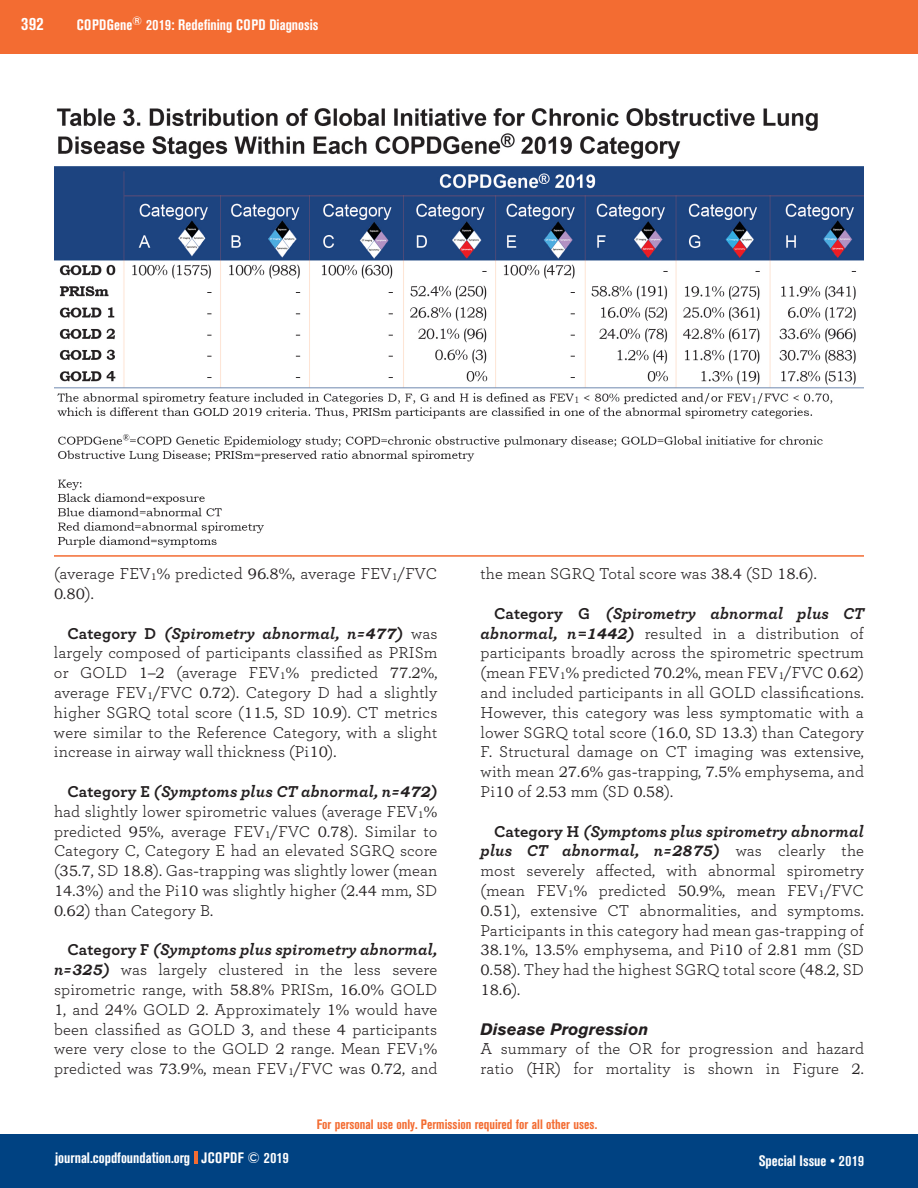
<style>
.page{position:relative;width:918px;height:1188px;background:#fff}
.page>*{position:absolute;margin:0;border:0;box-sizing:border-box;transform-origin:0 0}
.t1{font:700 condensed 18px "Akzidenz Grotesk BE";color:#fff}
.t2{font:16.5px/19.8px "Breathe";letter-spacing:.01em;color:#231f20;text-align:justify}
.t3{font:italic 700 16.5px "Akzidenz Grotesk BQ";color:#231f20}
.t4{font:700 condensed 15px "Akzidenz Grotesk BE";color:#fff}
.t5{font:15px "Bookman Old Style";color:#231f20}
.t6{font:700 condensed 13.5px "Akzidenz Grotesk BE";color:#f36c32}
.s1{font-family:"Bookman Old Style";font-size:9.6px}
.s2{font-family:"Bookman Old Style";font-size:15px}
.s3{font-family:"Breathe";font-size:16.5px}
.s4{font-weight:700}
.s5{font-weight:700;font-style:italic}
.s6{font-family:"Bookman Old Style";font-weight:700;font-style:italic;font-size:15px}
</style>
<div class="page">
<div style="left:0;top:1134px;width:918px;height:54px;background:#004282"></div>
<div style="left:0;top:0;width:918px;height:54px;background:#f36c32"></div>
<svg style="left:194px;top:1152px;width:3px;height:12px"></svg>
<img style="left:54px;top:108px;width:810px;height:440px">
<hr style="left:54px;top:555px;width:810px;height:2px;background:#f36c32">
<p class="t1" style="left:21px;top:13px;width:24px">392</p>
<p class="t4" style="left:77px;top:16px;width:243px">COPDGene<sup>®</sup> 2019: Redefining COPD Diagnosis</p>
<p class="t2" style="left:54px;top:563px;width:385px">(average FEV<span class="s1">1</span><span class="s2">%</span> predicted <span class="s2">96</span>.<span class="s2">8%</span>, average FEV<span class="s1">1</span>/FVC</p>
<p class="t5" style="left:54px;top:584px;width:41px">0<span class="s3">.</span>80<span class="s3">).</span></p>
<p class="t2" style="left:54px;top:622px;width:385px;text-indent:14px"><span class="s4">Category D</span> <span class="s5">(Spirometry abnormal, n=</span><span class="s6">477</span><span class="s5">)</span> was largely composed of participants classified as PRISm or GOLD <span class="s2">1–2</span> (average FEV<span class="s1">1</span><span class="s2">%</span> predicted <span class="s2">77</span>.<span class="s2">2%</span>, average FEV<span class="s1">1</span>/FVC <span class="s2">0</span>.<span class="s2">72</span>). Category D had a slightly higher SGRQ total score (<span class="s2">11</span>.<span class="s2">5</span>, SD <span class="s2">10</span>.<span class="s2">9</span>). CT metrics were similar to the Reference Category, with a slight increase in airway wall thickness (Pi<span class="s2">10</span>).</p>
<p class="t2" style="left:54px;top:781px;width:385px;text-indent:14px"><span class="s4">Category E</span> <span class="s5">(Symptoms plus CT abnormal, n=</span><span class="s6">472</span><span class="s5">) </span>had slightly lower spirometric values (average FEV<span class="s1">1</span><span class="s2">% </span>predicted <span class="s2">95%</span>, average FEV<span class="s1">1</span>/FVC <span class="s2">0</span>.<span class="s2">78</span>). Similar to Category C, Category E had an elevated SGRQ score (<span class="s2">35</span>.<span class="s2">7</span>, SD <span class="s2">18</span>.<span class="s2">8</span>). Gas<span class="s2">-</span>trapping was slightly lower (mean <span class="s2">14</span>.<span class="s2">3%</span>) and the Pi<span class="s2">10</span> was slightly higher (<span class="s2">2</span>.<span class="s2">44</span> mm, SD <span class="s2">0</span>.<span class="s2">62</span>) than Category B.</p>
<p class="t2" style="left:54px;top:939px;width:385px;text-indent:14px"><span class="s4">Category F</span> <span class="s5">(Symptoms plus spirometry abnormal, n=</span><span class="s6">325</span><span class="s5">)</span> was largely clustered in the less severe spirometric range, with <span class="s2">58</span>.<span class="s2">8%</span> PRISm, <span class="s2">16</span>.<span class="s2">0%</span> GOLD <span class="s2">1</span>, and <span class="s2">24%</span> GOLD <span class="s2">2</span>. Approximately <span class="s2">1%</span> would have been classified as GOLD <span class="s2">3</span>, and these <span class="s2">4</span> participants were very close to the GOLD <span class="s2">2</span> range. Mean FEV<span class="s1">1</span><span class="s2">% </span>predicted was <span class="s2">73</span>.<span class="s2">9%</span>, mean FEV<span class="s1">1</span>/FVC was <span class="s2">0</span>.<span class="s2">72</span>, and</p>
<p class="t2" style="left:481px;top:563px;width:338px">the mean SGRQ Total score was <span class="s2">38</span>.<span class="s2">4</span> (SD <span class="s2">18</span>.<span class="s2">6</span>).</p>
<p class="t2" style="left:481px;top:603px;width:385px;text-indent:14px"><span class="s4">Category G</span> <span class="s5">(Spirometry abnormal plus CT abnormal, n</span><span class="s6">=1442</span><span class="s5">)</span> resulted in a distribution of participants broadly across the spirometric spectrum (mean FEV<span class="s1">1</span><span class="s2">%</span> predicted <span class="s2">70</span>.<span class="s2">2%</span>, mean FEV<span class="s1">1</span>/FVC <span class="s2">0</span>.<span class="s2">62</span>) and included participants in all GOLD classifications.<br>However, this category was less symptomatic with a lower SGRQ total score (<span class="s2">16</span>.<span class="s2">0</span>, SD <span class="s2">13</span>.<span class="s2">3</span>) than Category F. Structural damage on CT imaging was extensive, with mean <span class="s2">27</span>.<span class="s2">6%</span> gas<span class="s2">-</span>trapping, <span class="s2">7</span>.<span class="s2">5%</span> emphysema, and Pi<span class="s2">10</span> of <span class="s2">2</span>.<span class="s2">53</span> mm (SD <span class="s2">0</span>.<span class="s2">58</span>).</p>
<p class="t2" style="left:481px;top:820px;width:385px;text-indent:14px"><span class="s4">Category H</span> <span class="s5">(Symptoms plus spirometry abnormal plus CT abnormal, n=</span><span class="s6">2875</span><span class="s5">)</span> was clearly the most severely affected, with abnormal spirometry (mean FEV<span class="s1">1</span><span class="s2">%</span> predicted <span class="s2">50</span>.<span class="s2">9%</span>, mean FEV<span class="s1">1</span>/FVC <span class="s2">0</span>.<span class="s2">51</span>), extensive CT abnormalities, and symptoms.<br>Participants in this category had mean gas<span class="s2">-</span>trapping of <span class="s2">38</span>.<span class="s2">1%</span>, <span class="s2">13</span>.<span class="s2">5%</span> emphysema, and Pi<span class="s2">10</span> of <span class="s2">2</span>.<span class="s2">81</span> mm (SD <span class="s2">0</span>.<span class="s2">58</span>). They had the highest SGRQ total score (<span class="s2">48</span>.<span class="s2">2</span>, SD</p>
<p class="t5" style="left:481px;top:980px;width:41px">18<span class="s3">.</span>6<span class="s3">).</span></p>
<p class="t3" style="left:481px;top:1019px;width:169px">Disease Progression</p>
<p class="t2" style="left:481px;top:1038px;width:385px">A summary of the OR for progression and hazard ratio (HR) for mortality is shown in Figure <span class="s2">2</span>.</p>
<p class="t6" style="left:317px;top:1117px;width:282px">For personal use only. Permission required for all other uses.</p>
<p class="t4" style="left:55px;top:1149px;width:235px">journal.copdfoundation.org JCOPDF © 2019</p>
<p class="t4" style="left:759px;top:1152px;width:107px">Special Issue • 2019</p>
</div>
